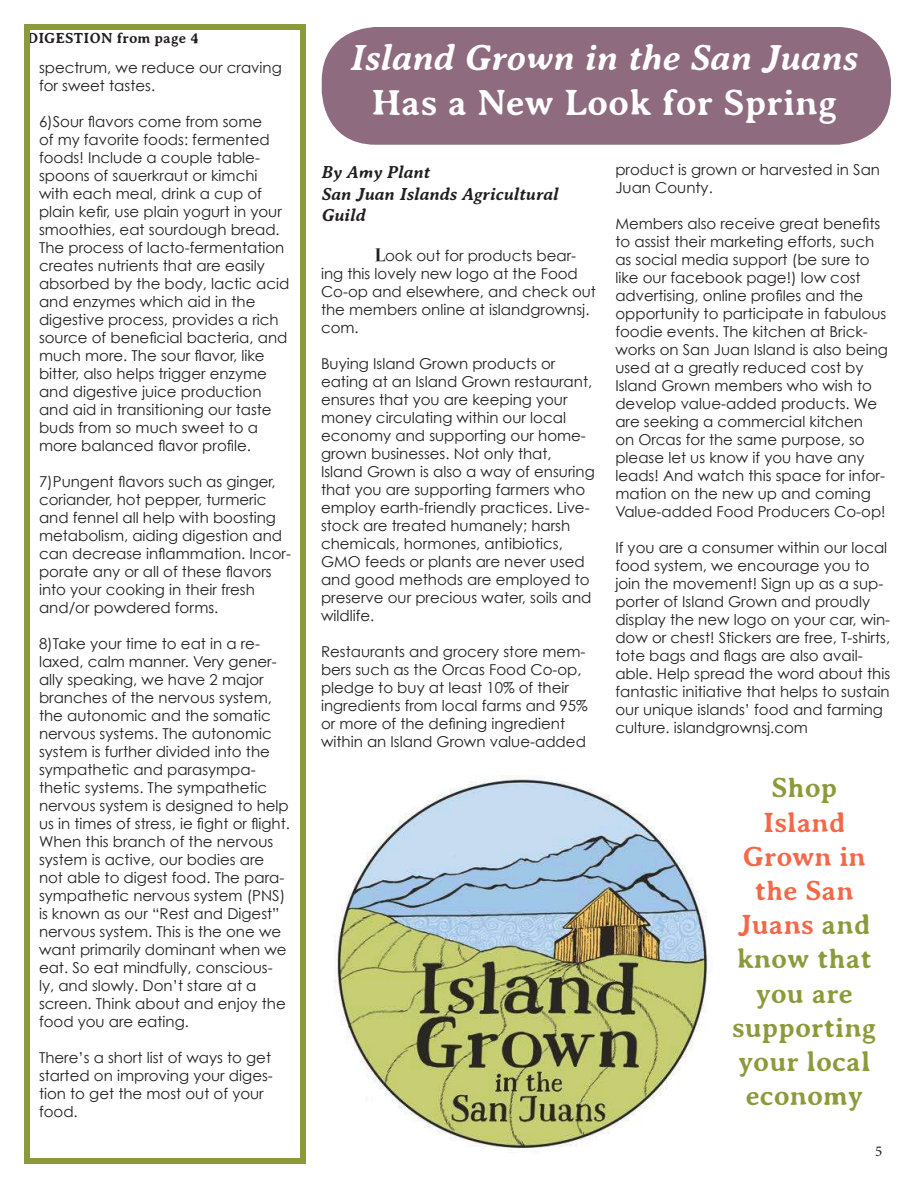
<style>
.page{position:relative;width:918px;height:1188px;background:#fff}
.page>*{position:absolute;margin:0;border:0;box-sizing:border-box;transform-origin:0 0}
.t1{font:italic 700 37.5px "Averia Serif";color:#fff}
.t2{font:700 37.5px "Averia Serif";color:#fff}
.t3{font:700 28.5px/34.2px "Averia Serif";color:#8d9a39;text-align:center}
.t4{font:italic 700 18px/21.6px "Averia Serif";color:#231f20}
.t5{font:15px/18px "Century Gothic";color:#231f20}
.t6{font:700 15px "Averia Serif";color:#231f20}
.t7{font:15px "Minion Pro";color:#231f20}
.s1{font-family:"Bodoni Svty Two OSITCTT";font-weight:700;font-size:18px}
.s2{color:#f2694a}
</style>
<div class="page">
<div style="left:322px;top:27px;width:569px;height:118px;background:#8e6b7e;border-radius:54px"></div>
<img style="left:334px;top:777px;width:374px;height:371px">
<div style="left:24px;top:24px;width:282px;height:1140px;border:6px solid #8d9a39"></div>
<p class="t6" style="left:27px;top:30px;width:173px">DIGESTION from page 4</p>
<p class="t5" style="left:39px;top:58px;width:244px">spectrum, we reduce our craving for sweet tastes.</p>
<p class="t5" style="left:39px;top:112px;width:252px">6)Sour flavors come from some<br>of my favorite foods: fermented foods! Include a couple table&shy;spoons of sauerkraut or kimchi with each meal, drink a cup of plain kefir, use plain yogurt in your smoothies, eat sourdough bread.<br>The process of lacto-fermentation creates nutrients that are easily absorbed by the body, lactic acid and enzymes which aid in the digestive process, provides a rich source of beneficial bacteria, and much more. The sour flavor, like bitter, also helps trigger enzyme and digestive juice production and aid in transitioning our taste buds from so much sweet to a more balanced flavor profile.</p>
<p class="t5" style="left:39px;top:472px;width:254px">7)Pungent flavors such as ginger, coriander, hot pepper, turmeric and fennel all help with boosting metabolism, aiding digestion and can decrease inflammation. Incor&shy;porate any or all of these flavors into your cooking in their fresh and/or powdered forms.</p>
<p class="t5" style="left:39px;top:634px;width:252px">8)Take your time to eat in a re&shy;laxed, calm manner. Very gener&shy;ally speaking, we have 2 major branches of the nervous system, the autonomic and the somatic nervous systems. The autonomic system is further divided into the sympathetic and parasympa&shy;thetic systems. The sympathetic nervous system is designed to help us in times of stress, ie fight or flight.<br>When this branch of the nervous system is active, our bodies are not able to digest food. The para&shy;sympathetic nervous system (PNS) is known as our “Rest and Digest” nervous system. This is the one we want primarily dominant when we eat. So eat mindfully, conscious&shy;ly, and slowly. Don’t stare at a screen. Think about and enjoy the food you are eating.</p>
<p class="t5" style="left:39px;top:1048px;width:235px">There’s a short list of ways to get started on improving your diges&shy;tion to get the most out of your food.</p>
<h1 class="t1" style="left:351px;top:37px;width:509px">Island Grown in the San Juans</h1>
<h1 class="t2" style="left:371px;top:82px;width:468px">Has a New Look for Spring</h1>
<p class="t4" style="left:322px;top:161px;width:239px">By Amy Plant<br>San Juan Islands Agricultural<br>Guild</p>
<p class="t5" style="left:321px;top:246px;width:277px;text-indent:54px"><span class="s1">L</span>ook out for products bear&shy;ing this lovely new logo at the Food<br>Co-op and elsewhere, and check out the members online at islandgrownsj. com.</p>
<p class="t5" style="left:321px;top:354px;width:275px">Buying Island Grown products or eating at an Island Grown restaurant, ensures that you are keeping your money circulating within our local economy and supporting our home&shy;grown businesses. Not only that, Island Grown is also a way of ensuring that you are supporting farmers who employ earth-friendly practices. Live&shy;stock are treated humanely; harsh chemicals, hormones, antibiotics, GMO feeds or plants are never used and good methods are employed to preserve our precious water, soils and wildlife.</p>
<p class="t5" style="left:321px;top:642px;width:268px">Restaurants and grocery store mem&shy;bers such as the Orcas Food Co-op, pledge to buy at least 10% of their ingredients from local farms and 95% or more of the defining ingredient within an Island Grown value-added</p>
<p class="t5" style="left:615px;top:161px;width:266px">product is grown or harvested in San<br>Juan County.</p>
<p class="t5" style="left:615px;top:215px;width:274px">Members also receive great benefits to assist their marketing efforts, such as social media support (be sure to like our facebook page!) low cost advertising, online profiles and the opportunity to participate in fabulous foodie events. The kitchen at Brick&shy;works on San Juan Island is also being used at a greatly reduced cost by Island Grown members who wish to develop value-added products. We are seeking a commercial kitchen<br>on Orcas for the same purpose, so please let us know if you have any leads! And watch this space for infor&shy;mation on the new up and coming Value-added Food Producers Co-op!</p>
<p class="t5" style="left:615px;top:539px;width:276px">If you are a consumer within our local food system, we encourage you to join the movement! Sign up as a sup&shy;porter of Island Grown and proudly display the new logo on your car, win&shy;dow or chest! Stickers are free, T-shirts, tote bags and flags are also avail&shy;able. Help spread the word about this fantastic initiative that helps to sustain our unique islands’ food and farming culture. islandgrownsj.com</p>
<h2 class="t3" style="left:771px;top:771px;width:68px">Shop</h2>
<h2 class="t3" style="left:732px;top:805px;width:146px"><span class="s2">Island<br>Grown in the San<br>Juans</span> and know that you are supporting your local economy</h2>
<p class="t7" style="left:875px;top:1141px;width:9px">5</p>
</div>
